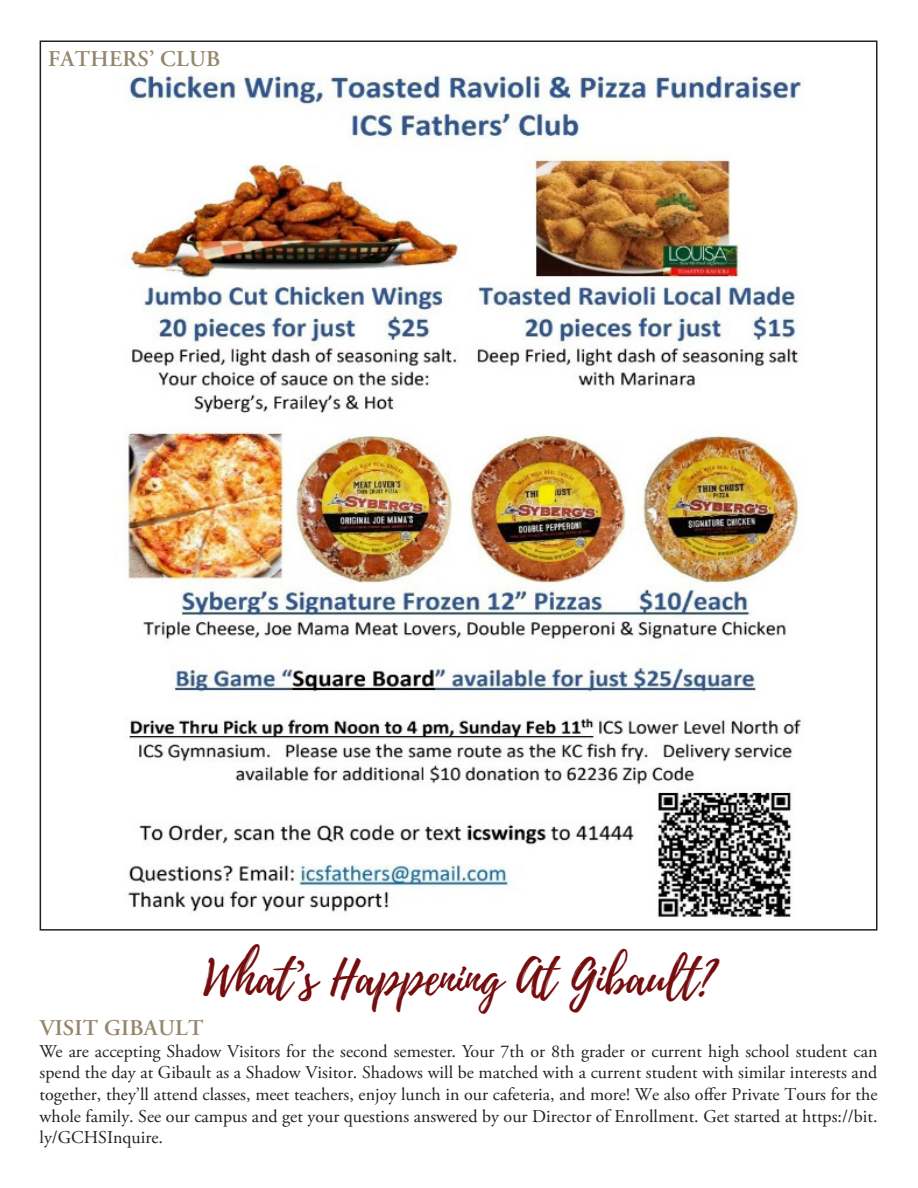
<style>
.page{position:relative;width:918px;height:1188px;background:#fff}
.page>*{position:absolute;margin:0;border:0;box-sizing:border-box;transform-origin:0 0}
.t1{font:48px "Playlist Script";color:#750c0e}
.t2{font:600 22.5px "Adobe Garamond Pro";letter-spacing:.015em;color:#95876d}
.t3{font:18px/21.6px "Adobe Garamond Pro";color:#231f20;text-align:justify}
.s1{font-family:"Adobe Garamond Pro";font-weight:600;font-size:46.5px}
</style>
<div class="page">
<img style="left:124px;top:75px;width:680px;height:842px">
<p class="t2" style="left:48px;top:46px;width:174px">FATHERS’ CLUB</p>
<p class="t1" style="left:203px;top:944px;width:513px">What<span class="s1">’</span>s Happening At Gibault?</p>
<p class="t2" style="left:40px;top:1015px;width:165px">VISIT GIBAULT</p>
<p class="t3" style="left:40px;top:1041px;width:839px">We are accepting Shadow Visitors for the second semester. Your 7th or 8th grader or current high school student can spend the day at Gibault as a Shadow Visitor. Shadows will be matched with a current student with similar interests and together, they’ll attend classes, meet teachers, enjoy lunch in our cafeteria, and more! We also offer Private Tours for the whole family. See our campus and get your questions answered by our Director of Enrollment. Get started at https://bit. ly/GCHSInquire.</p>
</div>
